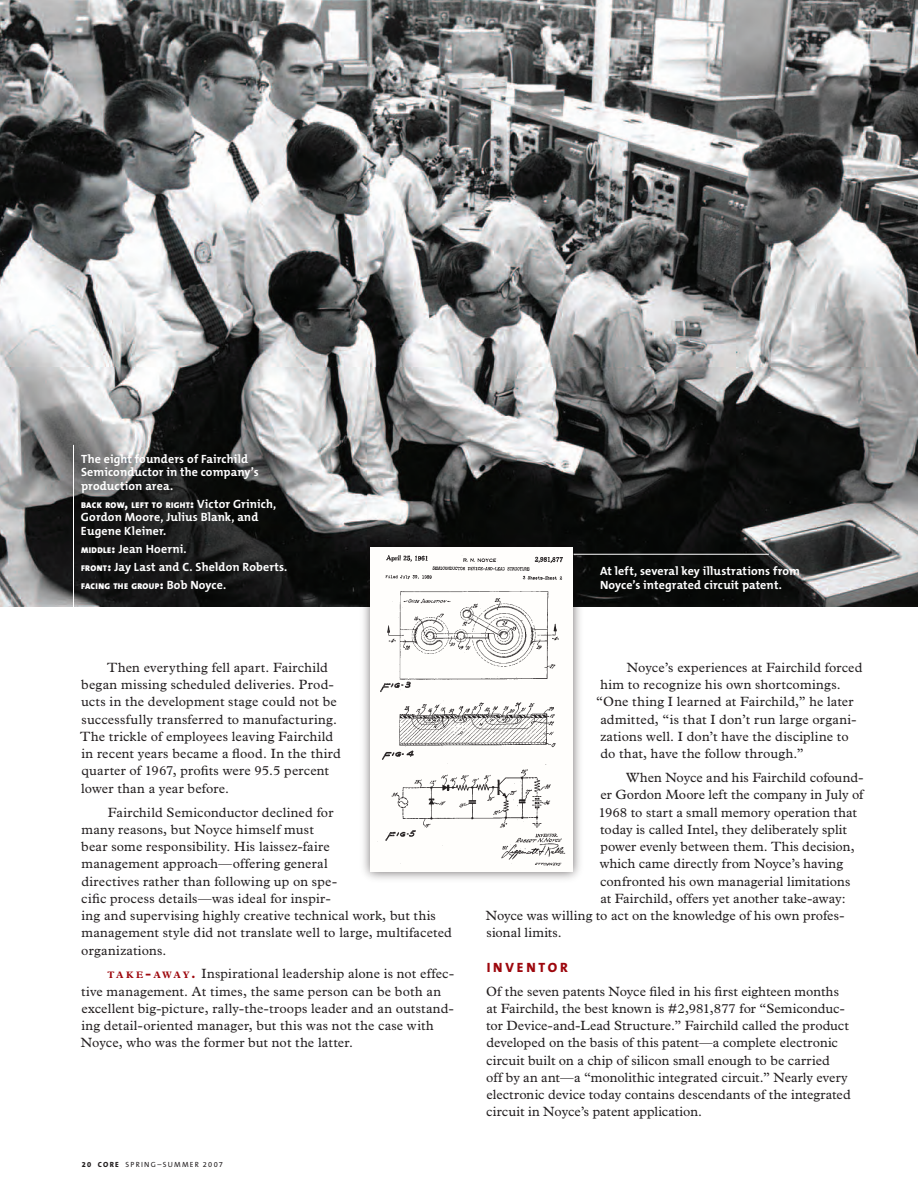
<style>
.page{position:relative;width:918px;height:1188px;background:#fff}
.page>*{position:absolute;margin:0;border:0;box-sizing:border-box;transform-origin:0 0}
.t1{font:13.5px/17.2px "Plantin";letter-spacing:.01em;color:#231f20}
.t2{font:800 13.5px "The Mix B8";color:#9d070d}
.t3{font:700 12px/13.5px "The Mix B7";letter-spacing:.01em;color:#fff}
.t4{font:900 8.4px "The Mix B9";letter-spacing:.045em;color:#fff}
.t5{font:7.5px "The Mix B5 Plain";letter-spacing:.16em;color:#231f20}
.s1{font-size:12px}
.s2{font-family:"The Mix B7";font-weight:700;font-size:12px}
.s3{font-family:"The Mix B9";font-weight:900;font-size:8.4px}
.s4{font-family:"The Mix B9";font-weight:900}
.s5{font-weight:700;font-size:9.45px;color:#9d070d}
.s6{font-weight:700;color:#9d070d}
.s7{font-family:"The Mix B8";font-weight:800}
</style>
<div class="page">
<img style="left:0;top:0;width:918px;height:607px">
<div style="left:359px;top:536px;width:225px;height:347px;background:#110a0c;opacity:.6"></div>
<div style="left:370px;top:547px;width:203px;height:325px;background:#fffefc"></div>
<img style="left:377px;top:555px;width:189px;height:311px">
<hr style="left:73px;top:445px;width:1px;height:171px;background:#fff">
<hr style="left:574px;top:554px;width:195px;height:1px;background:#fff">
<p class="t3" style="left:81px;top:452px;width:179px">The eight founders of Fairchild<br>Semiconductor in the company’s production area.</p>
<p class="t4" style="left:81px;top:500px;width:197px">BACK ROW<span class="s1">,</span> LEFT TO RIGHT<span class="s1">:</span> <span class="s2">Victor Grinich,</span></p>
<p class="t3" style="left:81px;top:511px;width:179px">Gordon Moore, Julius Blank, and<br>Eugene Kleiner.</p>
<p class="t3" style="left:81px;top:540px;width:208px;line-height:18px"><span class="s3">MIDDLE</span><span class="s4">:</span> Jean Hoerni.<br><span class="s3">FRONT</span><span class="s4">:</span> Jay Last and C. Sheldon Roberts.</p>
<p class="t4" style="left:81px;top:581px;width:147px">FACING THE GROUP<span class="s1">:</span> <span class="s2">Bob Noyce.</span></p>
<p class="t1" style="left:80px;top:659px;width:262px;text-indent:27px">Then everything fell apart. Fairchild began missing scheduled deliveries. Prod&shy;ucts in the development stage could not be successfully transferred to manufacturing.<br>The trickle of employees leaving Fairchild in recent years became a flood. In the third quarter of 1967, profits were 95.5 percent lower than a year before.</p>
<p class="t1" style="left:81px;top:803px;width:372px;text-indent:27px">Fairchild Semiconductor declined for<br>many reasons, but Noyce himself must<br>bear some responsibility. His laissez-faire<br>management approach—offering general<br>directives rather than following up on spe-<br>cific process details—was ideal for inspir-<br>ing and supervising highly creative technical work, but this management style did not translate well to large, multifaceted organizations.</p>
<p class="t1" style="left:81px;top:965px;width:375px;text-indent:27px"><span class="s5">T A K E</span> <span class="s6">-</span> <span class="s5">A W A Y</span> <span class="s6">.</span> Inspirational leadership alone is not effec&shy;tive management. At times, the same person can be both an excellent big-picture, rally-the-troops leader and an outstand&shy;ing detail-oriented manager, but this was not the case with Noyce, who was the former but not the latter.</p>
<p class="t5" style="left:82px;top:1160px;width:143px"><span class="s7">20 CORE</span> SPRING –SUMMER 2007</p>
<p class="t3" style="left:600px;top:565px;width:202px">At left, several key illustrations from<br>Noyce’s integrated circuit patent.</p>
<p class="t1" style="left:627px;top:659px;width:237px">Noyce’s experiences at Fairchild forced</p>
<p class="t1" style="left:600px;top:676px;width:242px">him to recognize his own shortcomings.</p>
<p class="t1" style="left:596px;top:693px;width:259px">“One thing I learned at Fairchild,” he later</p>
<p class="t1" style="left:600px;top:710px;width:257px">admitted, “is that I don’t run large organi-</p>
<p class="t1" style="left:600px;top:728px;width:250px">zations well. I don’t have the discipline to</p>
<p class="t1" style="left:600px;top:745px;width:205px">do that, have the follow through.”</p>
<p class="t1" style="left:626px;top:769px;width:239px">When Noyce and his Fairchild cofound-</p>
<p class="t1" style="left:600px;top:786px;width:264px">er Gordon Moore left the company in July of</p>
<p class="t1" style="left:599px;top:803px;width:260px">1968 to start a small memory operation that</p>
<p class="t1" style="left:600px;top:821px;width:248px">today is called Intel, they deliberately split</p>
<p class="t1" style="left:600px;top:838px;width:256px">power evenly between them. This decision,</p>
<p class="t1" style="left:600px;top:855px;width:245px">which came directly from Noyce’s having</p>
<p class="t1" style="left:600px;top:872px;width:252px">confronted his own managerial limitations</p>
<p class="t1" style="left:600px;top:890px;width:247px">at Fairchild, offers yet another take-away:</p>
<p class="t1" style="left:486px;top:907px;width:360px">Noyce was willing to act on the knowledge of his own profes-</p>
<p class="t1" style="left:487px;top:924px;width:77px">sional limits.</p>
<p class="t2" style="left:487px;top:960px;width:33px">IN VENTOR</p>
<p class="t1" style="left:486px;top:982px;width:366px">Of the seven patents Noyce filed in his first eighteen months at Fairchild, the best known is #2,981,877 for “Semiconduc&shy;tor Device-and-Lead Structure.” Fairchild called the product developed on the basis of this patent—a complete electronic circuit built on a chip of silicon small enough to be carried<br>off by an ant—a “monolithic integrated circuit.” Nearly every electronic device today contains descendants of the integrated circuit in Noyce’s patent application.</p>
</div>
